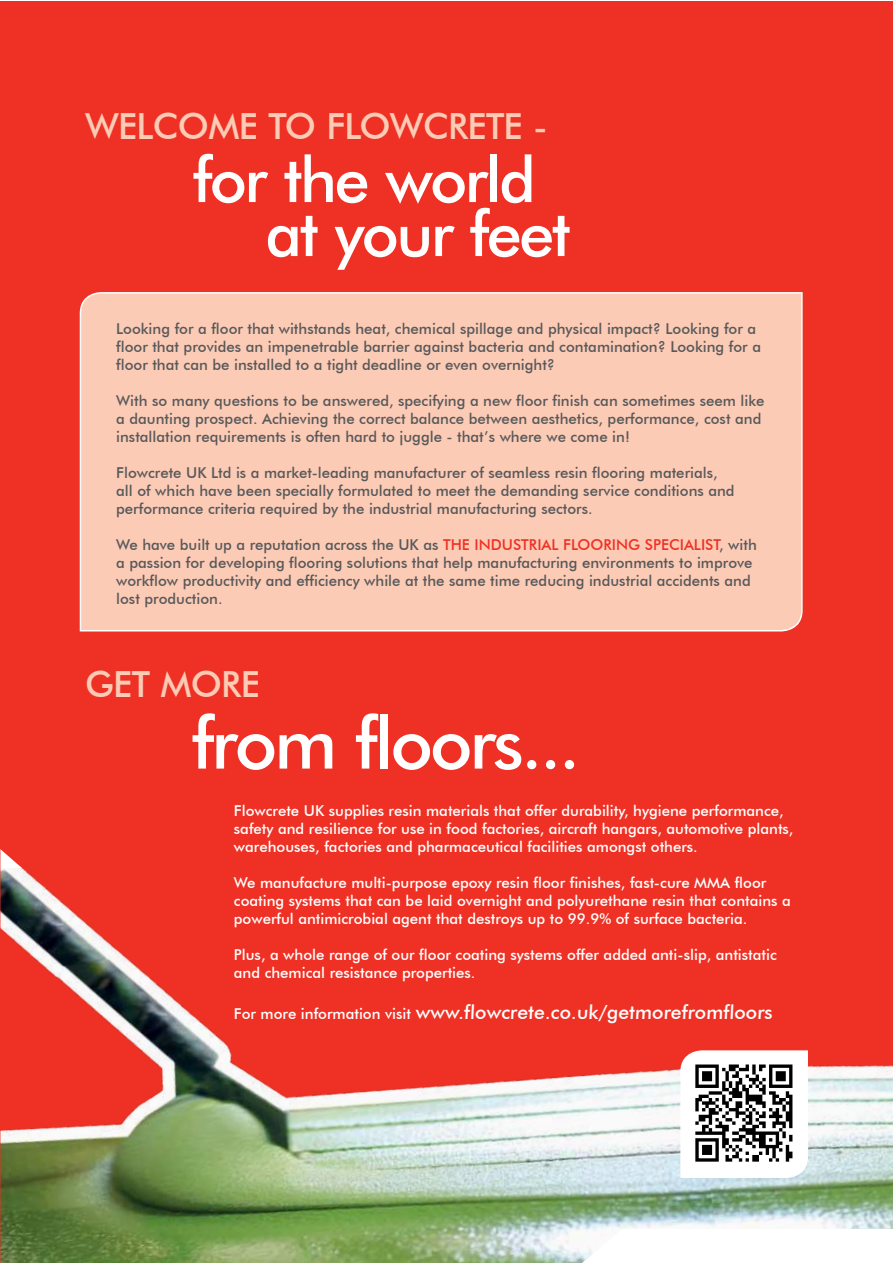
<style>
.page{position:relative;width:893px;height:1263px;background:#fff}
.page>*{position:absolute;margin:0;border:0;box-sizing:border-box;transform-origin:0 0}
.t1{font:500 72px "Futura BT";letter-spacing:-.04em;color:#fff}
.t2{font:500 63px/54px "Futura BT";letter-spacing:-.04em;color:#fff}
.t3{font:500 36px "Futura BT";letter-spacing:-.02em;color:#fccbb5}
.t4{font:500 19.5px "Futura BT";color:#fff}
.t5{font:500 15px/18px "Futura BT";color:#58595b}
.t6{font:500 15px/18px "Futura BT";color:#fff}
.s1{color:#ee3124}
.s2{font-size:15px}
</style>
<div class="page">
<div style="left:0;top:1px;width:892px;height:1262px;background:#ee3124"></div>
<div style="left:79px;top:292px;width:724px;height:340px;background:#fccbb5"></div>
<img style="left:0;top:867px;width:892px;height:396px">
<div style="left:582px;top:1229px;width:310px;height:34px;background:#fff"></div>
<svg style="left:0;top:849px;width:22px;height:19px"></svg>
<div style="left:680px;top:1050px;width:128px;height:128px;background:#fff"></div>
<img style="left:695px;top:1065px;width:98px;height:98px">
<h3 class="t3" style="left:85px;top:104px;width:464px">WELCOME TO FLOWCRETE -</h3>
<h2 class="t2" style="left:265px;top:152px;width:307px;text-indent:-72px">for the world at your feet</h2>
<p class="t5" style="left:116px;top:319px;width:646px">Looking for a floor that withstands heat, chemical spillage and physical impact? Looking for a floor that provides an impenetrable barrier against bacteria and contamination? Looking for a floor that can be installed to a tight deadline or even overnight?</p>
<p class="t5" style="left:116px;top:391px;width:650px">With so many questions to be answered, specifying a new floor finish can sometimes seem like a daunting prospect. Achieving the correct balance between aesthetics, performance, cost and installation requirements is often hard to juggle - that’s where we come in!</p>
<p class="t5" style="left:116px;top:463px;width:620px">Flowcrete UK Ltd is a market-leading manufacturer of seamless resin flooring materials, all of which have been specially formulated to meet the demanding service conditions and performance criteria required by the industrial manufacturing sectors.</p>
<p class="t5" style="left:116px;top:535px;width:642px">We have built up a reputation across the UK as <span class="s1">THE INDUSTRIAL FLOORING SPECIALIST</span>, with a passion for developing flooring solutions that help manufacturing environments to improve workflow productivity and efficiency while at the same time reducing industrial accidents and lost production.</p>
<h3 class="t3" style="left:85px;top:662px;width:176px">GET MORE</h3>
<h1 class="t1" style="left:192px;top:699px;width:390px">from floors...</h1>
<p class="t6" style="left:234px;top:801px;width:561px">Flowcrete UK supplies resin materials that offer durability, hygiene performance, safety and resilience for use in food factories, aircraft hangars, automotive plants, warehouses, factories and pharmaceutical facilities amongst others.</p>
<p class="t6" style="left:234px;top:873px;width:558px">We manufacture multi-purpose epoxy resin floor finishes, fast-cure MMA floor coating systems that can be laid overnight and polyurethane resin that contains a powerful antimicrobial agent that destroys up to 99.9% of surface bacteria.</p>
<p class="t6" style="left:234px;top:945px;width:544px">Plus, a whole range of our floor coating systems offer added anti-slip, antistatic and chemical resistance properties.</p>
<h3 class="t4" style="left:234px;top:1000px;width:541px"><span class="s2">For more information visit</span> www.flowcrete.co.uk/getmorefromfloors</h3>
</div>
